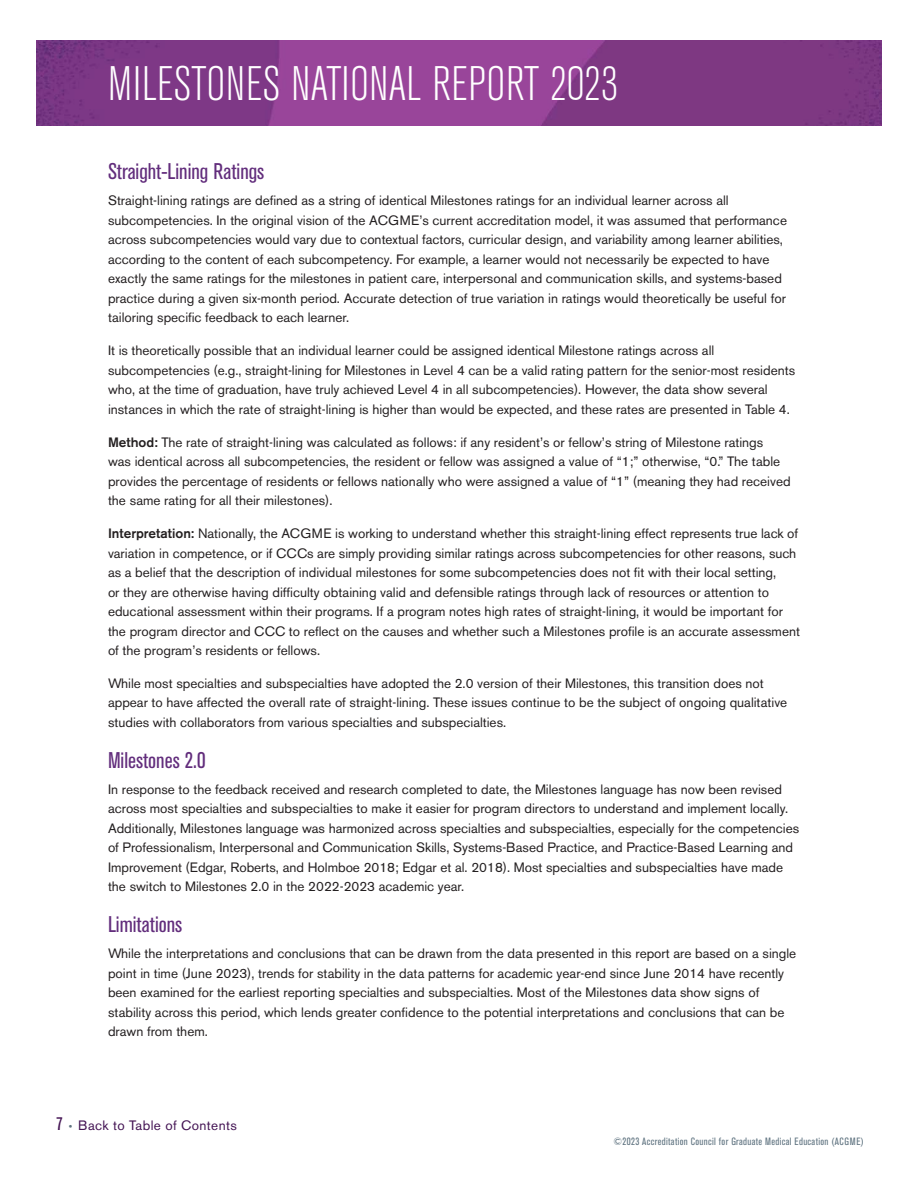
<style>
.page{position:relative;width:918px;height:1188px;background:#fff}
.page>*{position:absolute;margin:0;border:0;box-sizing:border-box;transform-origin:0 0}
.t1{font:300 condensed 48px "Akzidenz Grotesk BE";color:#fff}
.t2{font:condensed 22.5px "Akzidenz Grotesk BE";color:#622d7c}
.t3{font:13.5px/19.5px "Akzidenz Grotesk BE";color:#231f20}
.t4{font:13.5px "Akzidenz Grotesk BE";letter-spacing:.03em;color:#431353}
.t5{font:condensed 10.5px "Akzidenz Grotesk BE";letter-spacing:.03em;color:#5f7380}
.s1{font-weight:500}
.s2{font-stretch:condensed;font-size:18px}
.s3{font-stretch:condensed;font-size:10.5px;color:#5f7380}
</style>
<div class="page">
<img style="left:37px;top:40px;width:844px;height:85px">
<h1 class="t1" style="left:108px;top:57px;width:512px">MILESTONES NATIONAL REPORT 2023</h1>
<h2 class="t2" style="left:108px;top:159px;width:158px">Straight-Lining Ratings</h2>
<p class="t3" style="left:108px;top:191px;width:681px">Straight-lining ratings are defined as a string of identical Milestones ratings for an individual learner across all subcompetencies. In the original vision of the ACGME’s current accreditation model, it was assumed that performance across subcompetencies would vary due to contextual factors, curricular design, and variability among learner abilities, according to the content of each subcompetency. For example, a learner would not necessarily be expected to have exactly the same ratings for the milestones in patient care, interpersonal and communication skills, and systems-based practice during a given six-month period. Accurate detection of true variation in ratings would theoretically be useful for tailoring specific feedback to each learner.</p>
<p class="t3" style="left:108px;top:341px;width:689px">It is theoretically possible that an individual learner could be assigned identical Milestone ratings across all subcompetencies (e.g., straight-lining for Milestones in Level 4 can be a valid rating pattern for the senior-most residents who, at the time of graduation, have truly achieved Level 4 in all subcompetencies). However, the data show several instances in which the rate of straight-lining is higher than would be expected, and these rates are presented in Table 4.</p>
<p class="t3" style="left:108px;top:432px;width:684px"><span class="s1">Method:</span> The rate of straight-lining was calculated as follows: if any resident’s or fellow’s string of Milestone ratings<br>was identical across all subcompetencies, the resident or fellow was assigned a value of “1;” otherwise, “0.” The table provides the percentage of residents or fellows nationally who were assigned a value of “1” (meaning they had received the same rating for all their milestones).</p>
<p class="t3" style="left:108px;top:524px;width:694px"><span class="s1">Interpretation:</span> Nationally, the ACGME is working to understand whether this straight-lining effect represents true lack of variation in competence, or if CCCs are simply providing similar ratings across subcompetencies for other reasons, such as a belief that the description of individual milestones for some subcompetencies does not fit with their local setting,<br>or they are otherwise having difficulty obtaining valid and defensible ratings through lack of resources or attention to educational assessment within their programs. If a program notes high rates of straight-lining, it would be important for the program director and CCC to reflect on the causes and whether such a Milestones profile is an accurate assessment of the program’s residents or fellows.</p>
<p class="t3" style="left:108px;top:674px;width:681px">While most specialties and subspecialties have adopted the 2.0 version of their Milestones, this transition does not appear to have affected the overall rate of straight-lining. These issues continue to be the subject of ongoing qualitative studies with collaborators from various specialties and subspecialties.</p>
<h2 class="t2" style="left:108px;top:747px;width:99px">Milestones 2.0</h2>
<p class="t3" style="left:108px;top:779px;width:693px">In response to the feedback received and research completed to date, the Milestones language has now been revised across most specialties and subspecialties to make it easier for program directors to understand and implement locally.<br>Additionally, Milestones language was harmonized across specialties and subspecialties, especially for the competencies of Professionalism, Interpersonal and Communication Skills, Systems-Based Practice, and Practice-Based Learning and Improvement (Edgar, Roberts, and Holmboe 2018; Edgar et al. 2018). Most specialties and subspecialties have made the switch to Milestones 2.0 in the 2022-2023 academic year.</p>
<h2 class="t2" style="left:108px;top:912px;width:76px">Limitations</h2>
<p class="t3" style="left:108px;top:944px;width:690px">While the interpretations and conclusions that can be drawn from the data presented in this report are based on a single point in time (June 2023), trends for stability in the data patterns for academic year-end since June 2014 have recently been examined for the earliest reporting specialties and subspecialties. Most of the Milestones data show signs of stability across this period, which lends greater confidence to the potential interpretations and conclusions that can be drawn from them.</p>
<p class="t4" style="left:56px;top:1118px;width:182px"><span class="s2">7</span> <span class="s3">•</span> Back to Table of Contents</p>
<p class="t5" style="left:614px;top:1135px;width:252px">©2023 Accreditation Council for Graduate Medical Education (ACGME)</p>
</div>
